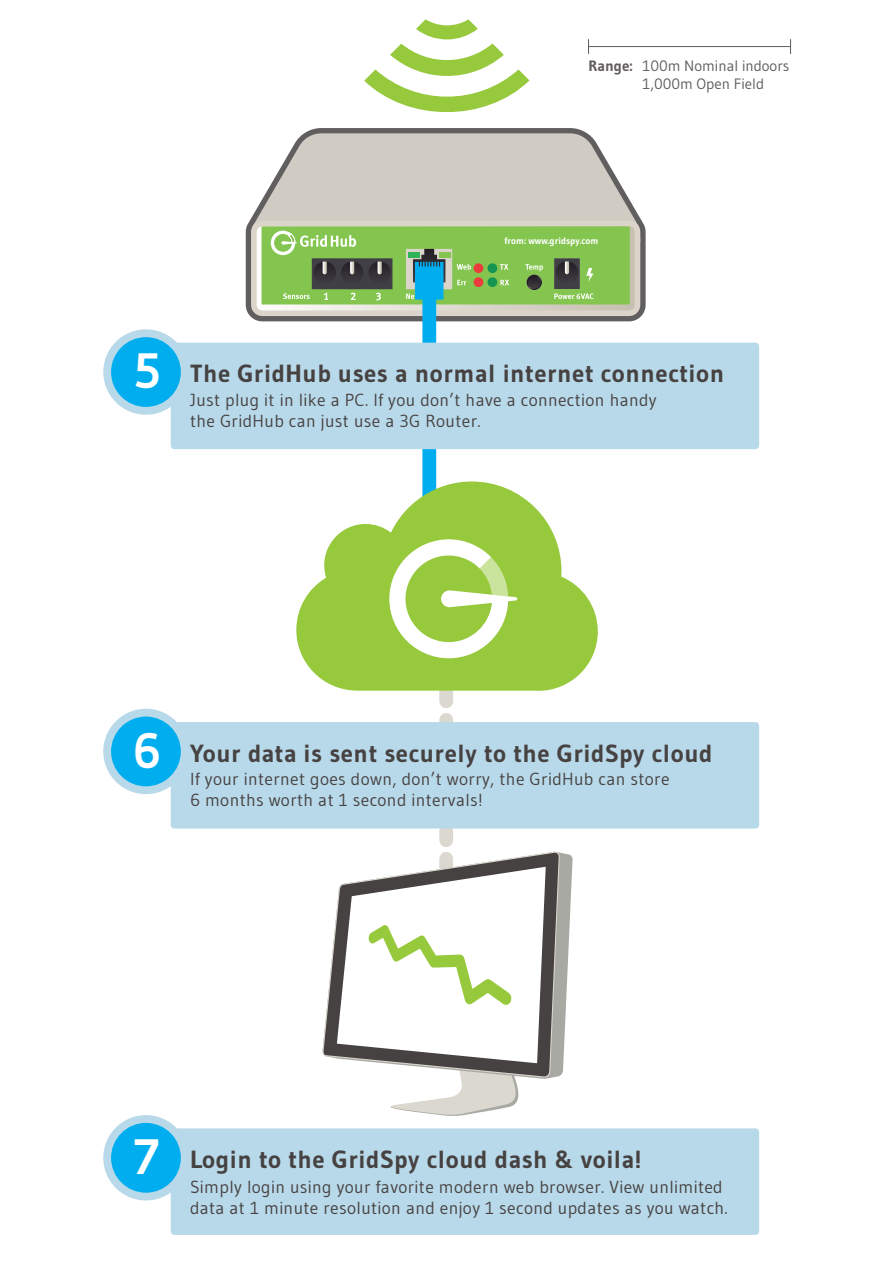
<style>
.page{position:relative;width:893px;height:1263px;background:#fff}
.page>*{position:absolute;margin:0;border:0;box-sizing:border-box;transform-origin:0 0}
.t1{font:700 24.75px "Gudea";letter-spacing:.02em;color:#474242}
.t2{font:17.4px/21px "Gudea";letter-spacing:.02em;color:#474242}
.t3{font:15px/18px "Gudea";color:#615d5c}
.t4{font:700 9.45px "Gudea";color:#fff}
.s1{font-weight:700}
.s2{font-size:49.5px;color:#fff}
</style>
<div class="page">
<svg style="left:364px;top:19px;width:165px;height:93px"></svg>
<svg style="left:246px;top:128px;width:400px;height:193px;fill:#615e60"></svg>
<svg style="left:251px;top:133px;width:389px;height:96px;fill:#d1ccc3"></svg>
<div style="left:251px;top:221px;width:389px;height:95px;background:#dbd4ca;border-radius:11px"></div>
<div style="left:422px;top:275px;width:14px;height:278px;background:#00aeef"></div>
<svg style="left:257px;top:226px;width:378px;height:84px"></svg>
<div style="left:171px;top:343px;width:588px;height:106px;background:#b8d9e9;border-radius:4px"></div>
<div style="left:103px;top:329px;width:86px;height:86px;background:#b8d9e9;border-radius:50%"></div>
<div style="left:111px;top:337px;width:70px;height:70px;background:#00aeef;border-radius:50%"></div>
<div style="left:171px;top:722px;width:588px;height:106px;background:#b8d9e9;border-radius:4px"></div>
<div style="left:171px;top:1128px;width:588px;height:107px;background:#b8d9e9;border-radius:4px"></div>
<div style="left:103px;top:709px;width:86px;height:85px;background:#b8d9e9;border-radius:50%"></div>
<div style="left:111px;top:716px;width:70px;height:70px;background:#00aeef;border-radius:50%"></div>
<div style="left:103px;top:1115px;width:86px;height:85px;background:#b8d9e9;border-radius:50%"></div>
<div style="left:111px;top:1123px;width:70px;height:70px;background:#00aeef;border-radius:50%"></div>
<svg style="left:296px;top:481px;width:302px;height:210px;fill:#97c93c"></svg>
<svg style="left:389px;top:539px;width:128px;height:119px"></svg>
<svg style="left:546px;top:852px;width:27px;height:227px;fill:#a9a9a3"></svg>
<svg style="left:324px;top:853px;width:235px;height:223px"></svg>
<svg style="left:337px;top:664px;width:209px;height:452px"></svg>
<svg style="left:588px;top:39px;width:1px;height:15px"></svg>
<svg style="left:790px;top:39px;width:1px;height:15px"></svg>
<hr style="left:588px;top:46px;width:203px;height:1px;background:#615d5c">
<p class="t3" style="left:642px;top:56px;width:148px;text-indent:-54px"><span class="s1">Range:</span> 100m Nominal indoors<br>1,000m Open Field</p>
<p class="t4" style="left:504px;top:235px;width:95px">from: www.gridspy.com</p>
<h1 class="t1" style="left:133px;top:358px;width:593px"><span class="s2">5</span> The GridHub uses a normal internet connection</h1>
<p class="t2" style="left:190px;top:389px;width:468px">Just plug it in like a PC. If you don’t have a connection handy the GridHub can just use a 3G Router.</p>
<h1 class="t1" style="left:133px;top:738px;width:581px"><span class="s2">6</span> Your data is sent securely to the GridSpy cloud</h1>
<p class="t2" style="left:190px;top:768px;width:481px">If your internet goes down, don’t worry, the GridHub can store<br>6 months worth at 1 second intervals!</p>
<h1 class="t1" style="left:134px;top:1144px;width:509px"><span class="s2">7</span> Login to the GridSpy cloud dash &amp; voila!</h1>
<p class="t2" style="left:190px;top:1176px;width:539px">Simply login using your favorite modern web browser. View unlimited data at 1 minute resolution and enjoy 1 second updates as you watch.</p>
</div>
